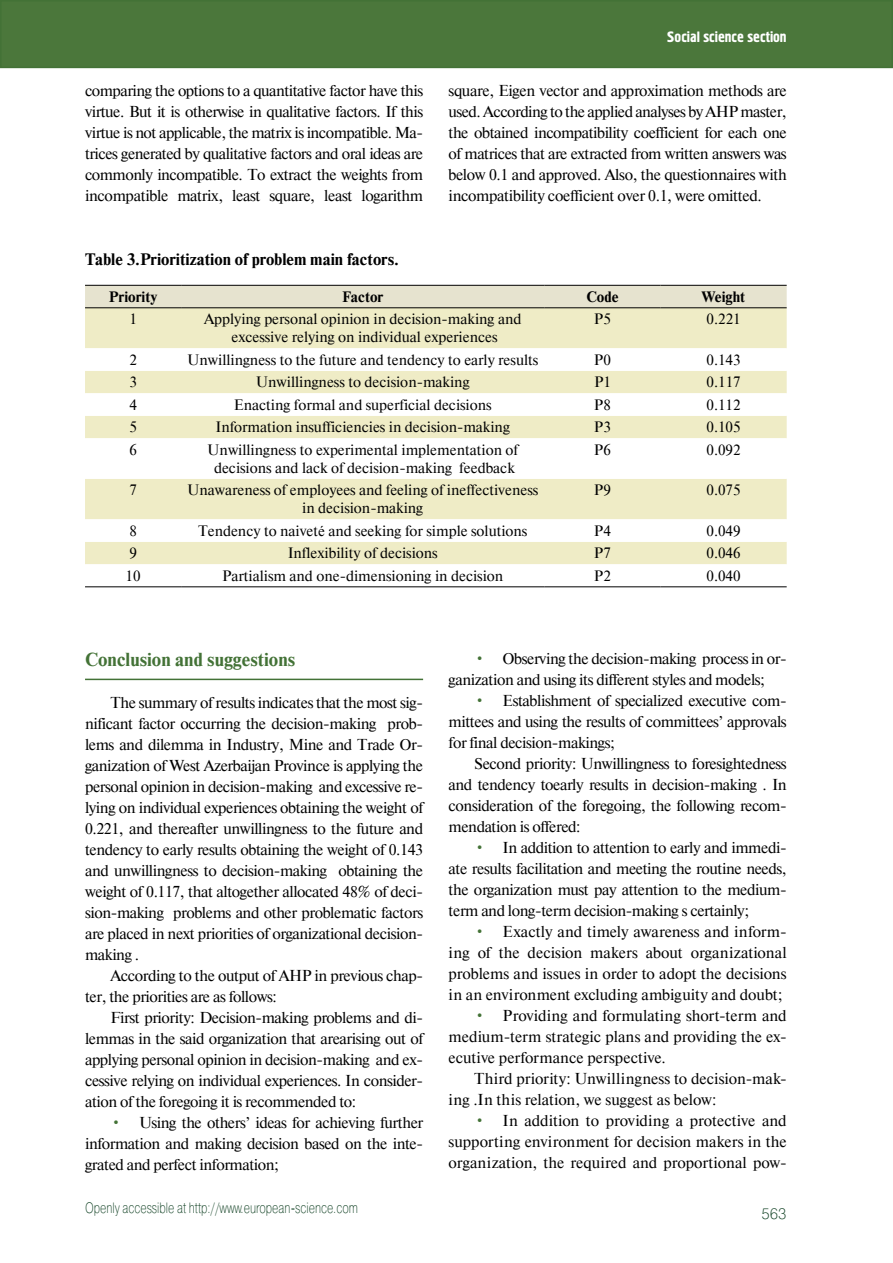
<style>
.page{position:relative;width:893px;height:1263px;background:#fff}
.page>*{position:absolute;margin:0;border:0;box-sizing:border-box;transform-origin:0 0}
.t1{font:700 18.75px "Newton C";color:#437236}
.t2{font:700 16.5px "Newton C";color:#000}
.t3{font:15.75px/21px "Newton C";letter-spacing:-.025em;color:#000;text-align:justify}
.t4{font:15.75px/21px "Newton C";letter-spacing:.01em;color:#000}
.t5{font:15px/18px "Newton C";color:#000;text-align:center}
.t6{font:15px "Pragmatica Light C";color:#0d3e20;scale:.75 1}
.t7{font:700 15px "Newton C";color:#000}
.t8{font:15px "Hermes C";color:#fff}
.t9{font:15px "Pragmatica Light C";color:#0d3e20}
.s1{font-family:"Times New Roman"}
.s2{color:#437236}
</style>
<div class="page">
<div style="left:1px;top:1px;width:891px;height:66px;background:#4b773b"></div>
<div style="left:0;top:0;width:893px;height:68px;border:2px solid #437236"></div>
<div style="left:85px;top:286px;width:702px;height:21px;background:#e6e3cf"></div>
<div style="left:85px;top:308px;width:702px;height:40px;background:#efecc6"></div>
<svg style="left:85px;top:371px;width:702px;height:193px;fill:#efecc6"></svg>
<hr style="left:85px;top:285px;width:96px;height:1px;background:#000">
<hr style="left:181px;top:285px;width:363px;height:1px;background:#000">
<hr style="left:544px;top:285px;width:116px;height:1px;background:#000">
<hr style="left:660px;top:285px;width:127px;height:1px;background:#000">
<hr style="left:85px;top:307px;width:96px;height:1px;background:#000">
<hr style="left:181px;top:307px;width:363px;height:1px;background:#000">
<hr style="left:544px;top:307px;width:116px;height:1px;background:#000">
<hr style="left:660px;top:307px;width:127px;height:1px;background:#000">
<hr style="left:85px;top:586px;width:96px;height:1px;background:#000">
<hr style="left:181px;top:586px;width:363px;height:1px;background:#000">
<hr style="left:544px;top:586px;width:116px;height:1px;background:#000">
<hr style="left:660px;top:586px;width:127px;height:1px;background:#000">
<hr style="left:85px;top:679px;width:338px;height:1px;background:#437236">
<p class="t8" style="left:667px;top:29px;width:121px">Social science section</p>
<p class="t3" style="left:85px;top:80px;width:340px">comparing the options to a quantitative factor have this virtue. But it is otherwise in qualitative factors. If this virtue is not applicable, the matrix is incompatible. Ma&shy;trices generated by qualitative factors and oral ideas are commonly incompatible. To extract the weights from incompatible matrix, least square, least logarithm</p>
<p class="t3" style="left:449px;top:80px;width:340px">square, Eigen vector and approximation methods are used. According to the applied analyses by AHP master, the obtained incompatibility coefficient for each one of matrices that are extracted from written answers was below 0.1 and approved. Also, the questionnaires with incompatibility coefficient over 0.1, were omitted.</p>
<p class="t2" style="left:85px;top:250px;width:315px">Table 3.Prioritization of problem main factors.</p>
<p class="t7" style="left:109px;top:288px;width:50px">Priority</p>
<p class="t7" style="left:342px;top:288px;width:43px">Factor</p>
<p class="t7" style="left:586px;top:288px;width:34px">Code</p>
<p class="t7" style="left:702px;top:288px;width:45px">Weight</p>
<p class="t5" style="left:129px;top:310px;width:9px">1</p>
<p class="t5" style="left:204px;top:310px;width:319px">Applying personal opinion in decision-making and excessive relying on individual experiences</p>
<p class="t5" style="left:594px;top:310px;width:18px">P5</p>
<p class="t5" style="left:706px;top:310px;width:36px">0.221</p>
<p class="t5" style="left:129px;top:351px;width:9px">2</p>
<p class="t5" style="left:187px;top:351px;width:353px">Unwillingness to the future and tendency to early results</p>
<p class="t5" style="left:594px;top:351px;width:18px">P0</p>
<p class="t5" style="left:706px;top:351px;width:36px">0.143</p>
<p class="t5" style="left:129px;top:373px;width:9px">3</p>
<p class="t5" style="left:256px;top:373px;width:215px">Unwillingness to decision-making</p>
<p class="t5" style="left:594px;top:373px;width:18px">P1</p>
<p class="t5" style="left:707px;top:373px;width:36px">0.117</p>
<p class="t5" style="left:129px;top:396px;width:9px">4</p>
<p class="t5" style="left:234px;top:396px;width:259px">Enacting formal and superficial decisions</p>
<p class="t5" style="left:594px;top:396px;width:18px">P8</p>
<p class="t5" style="left:707px;top:396px;width:36px">0.112</p>
<p class="t5" style="left:129px;top:418px;width:9px">5</p>
<p class="t5" style="left:215px;top:418px;width:296px">Information insufficiencies in decision-making</p>
<p class="t5" style="left:594px;top:418px;width:18px">P3</p>
<p class="t5" style="left:706px;top:418px;width:36px">0.105</p>
<p class="t5" style="left:129px;top:441px;width:9px">6</p>
<p class="t5" style="left:207px;top:441px;width:312px">Unwillingness to experimental implementation of decisions and lack of decision-making feedback</p>
<p class="t5" style="left:594px;top:441px;width:18px">P6</p>
<p class="t5" style="left:706px;top:441px;width:36px">0.092</p>
<p class="t5" style="left:129px;top:481px;width:9px">7</p>
<p class="t5" style="left:187px;top:481px;width:353px">Unawareness of employees and feeling of ineffectiveness in decision-making</p>
<p class="t5" style="left:594px;top:481px;width:18px">P9</p>
<p class="t5" style="left:706px;top:481px;width:36px">0.075</p>
<p class="t5" style="left:129px;top:522px;width:9px">8</p>
<p class="t5" style="left:198px;top:522px;width:331px">Tendency to naivet<span class="s1">é</span> and seeking for simple solutions</p>
<p class="t5" style="left:594px;top:522px;width:18px">P4</p>
<p class="t5" style="left:706px;top:522px;width:36px">0.049</p>
<p class="t5" style="left:129px;top:544px;width:9px">9</p>
<p class="t5" style="left:288px;top:544px;width:152px">Inflexibility of decisions</p>
<p class="t5" style="left:594px;top:544px;width:18px">P7</p>
<p class="t5" style="left:706px;top:544px;width:36px">0.046</p>
<p class="t5" style="left:126px;top:567px;width:16px">10</p>
<p class="t5" style="left:222px;top:567px;width:282px">Partialism and one-dimensioning in decision</p>
<p class="t5" style="left:594px;top:567px;width:18px">P2</p>
<p class="t5" style="left:706px;top:567px;width:36px">0.040</p>
<p class="t1" style="left:85px;top:649px;width:212px">Conclusion and suggestions</p>
<p class="t3" style="left:85px;top:692px;width:340px;text-indent:26px">The summary of results indicates that the most sig&shy;nificant factor occurring the decision-making prob&shy;lems and dilemma in Industry, Mine and Trade Or&shy;ganization of West Azerbaijan Province is applying the personal opinion in decision-making and excessive re&shy;lying on individual experiences obtaining the weight of 0.221, and thereafter unwillingness to the future and tendency to early results obtaining the weight of 0.143 and unwillingness to decision-making obtaining the weight of 0.117, that altogether allocated 48% of deci&shy;sion-making problems and other problematic factors are placed in next priorities of organizational decision&shy;making .</p>
<p class="t3" style="left:85px;top:965px;width:339px;text-indent:26px">According to the output of AHP in previous chap&shy;ter, the priorities are as follows:</p>
<p class="t3" style="left:85px;top:1007px;width:340px;text-indent:26px">First priority: Decision-making problems and di&shy;lemmas in the said organization that arearising out of applying personal opinion in decision-making and ex&shy;cessive relying on individual experiences. In consider&shy;ation of the foregoing it is recommended to:</p>
<p class="t3" style="left:85px;top:1112px;width:340px;text-indent:26px"><span class="s2">•</span> Using the others’ ideas for achieving further information and making decision based on the inte&shy;grated and perfect information;</p>
<p class="t6" style="left:85px;top:1199px;width:365px">Openly accessible at http://www.european-science.com</p>
<p class="t3" style="left:449px;top:648px;width:340px;text-indent:26px"><span class="s2">•</span> Observing the decision-making process in or&shy;ganization and using its different styles and models;</p>
<p class="t3" style="left:449px;top:690px;width:340px;text-indent:26px"><span class="s2">•</span> Establishment of specialized executive com&shy;mittees and using the results of committees’ approvals for final decision-makings;</p>
<p class="t3" style="left:449px;top:753px;width:340px;text-indent:26px">Second priority: Unwillingness to foresightedness and tendency toearly results in decision-making . In consideration of the foregoing, the following recom&shy;mendation is offered:</p>
<p class="t3" style="left:449px;top:837px;width:339px;text-indent:26px"><span class="s2">•</span> In addition to attention to early and immedi&shy;ate results facilitation and meeting the routine needs, the organization must pay attention to the medium&shy;term and long-term decision-making s certainly;</p>
<p class="t3" style="left:449px;top:921px;width:340px;text-indent:25px"><span class="s2">•</span> Exactly and timely awareness and inform&shy;ing of the decision makers about organizational problems and issues in order to adopt the decisions in an environment excluding ambiguity and doubt;</p>
<p class="t3" style="left:449px;top:1005px;width:340px;text-indent:26px"><span class="s2">•</span> Providing and formulating short-term and medium-term strategic plans and providing the ex&shy;ecutive performance perspective.</p>
<p class="t4" style="left:449px;top:1068px;width:340px;text-indent:25px">Third priority: Unwillingness to decision-mak&shy;ing .In this relation, we suggest as below:</p>
<p class="t3" style="left:449px;top:1110px;width:340px;text-indent:26px"><span class="s2">•</span> In addition to providing a protective and supporting environment for decision makers in the organization, the required and proportional pow-</p>
<p class="t9" style="left:762px;top:1205px;width:27px">563</p>
</div>
